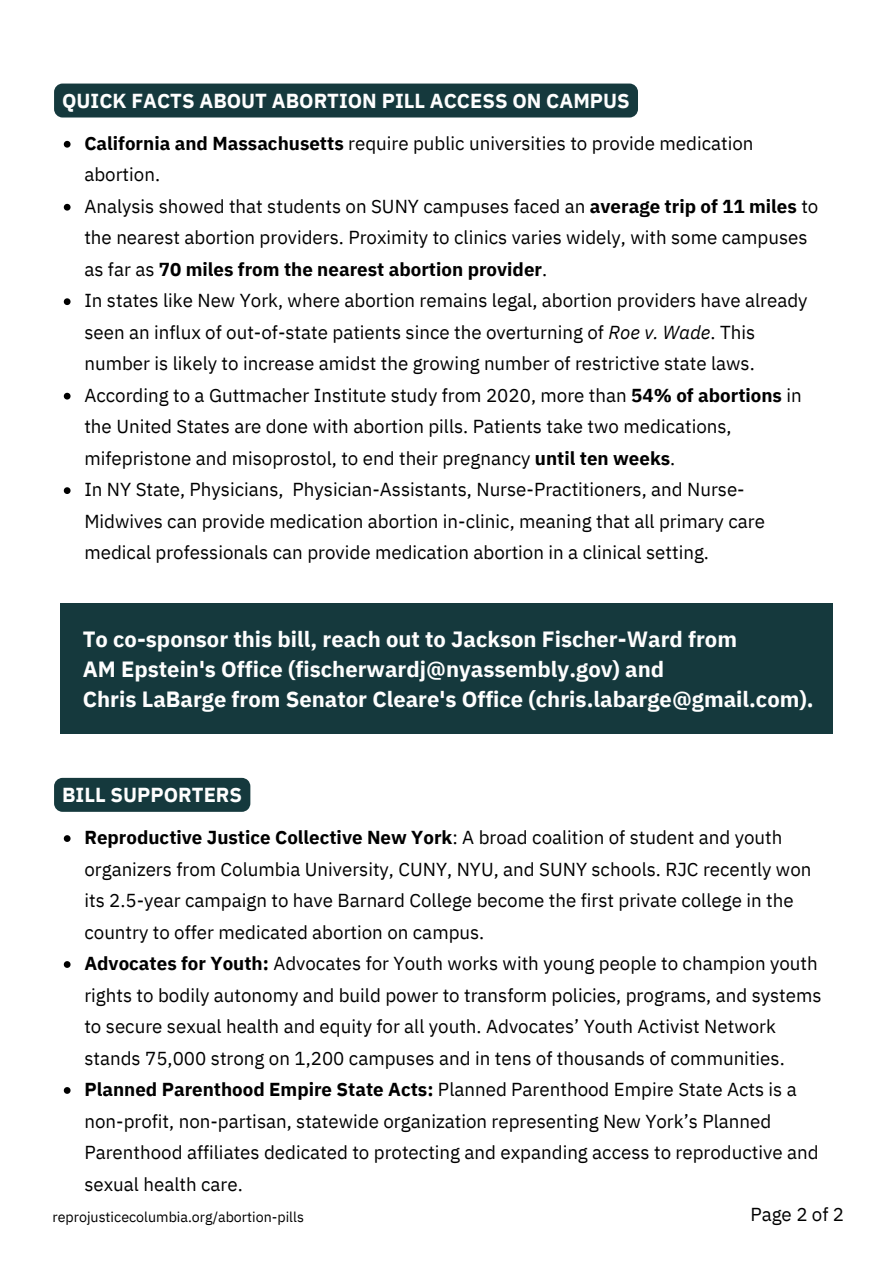
<style>
.page{position:relative;width:893px;height:1264px;background:#fff}
.page>*{position:absolute;margin:0;border:0;box-sizing:border-box;transform-origin:0 0}
.t1{font:700 22.05px/29.8px "IBM Plex Sans";color:#fefefe}
.t2{font:700 20.25px "IBM Plex Sans";color:#fefefe}
.t3{font:18.75px/31.5px "IBM Plex Sans";color:#000}
.t4{font:14.25px "IBM Plex Sans";color:#000}
.s1{font-weight:700}
.s2{font-style:italic}
</style>
<div class="page">
<div style="left:60px;top:603px;width:772px;height:131px;background:#15393d"></div>
<svg style="left:64px;top:141px;width:7px;height:7px"></svg>
<svg style="left:64px;top:204px;width:7px;height:7px"></svg>
<svg style="left:64px;top:298px;width:7px;height:7px"></svg>
<svg style="left:64px;top:393px;width:7px;height:6px"></svg>
<svg style="left:64px;top:487px;width:7px;height:7px"></svg>
<div style="left:54px;top:84px;width:584px;height:33px;background:#15393d;border-radius:8px"></div>
<svg style="left:64px;top:835px;width:7px;height:7px"></svg>
<svg style="left:64px;top:961px;width:7px;height:6px"></svg>
<svg style="left:64px;top:1087px;width:7px;height:6px"></svg>
<div style="left:54px;top:777px;width:196px;height:34px;background:#15393d"></div>
<p class="t2" style="left:62px;top:87px;width:569px">QUICK FACTS ABOUT ABORTION PILL ACCESS ON CAMPUS</p>
<p class="t3" style="left:84px;top:127px;width:735px"><span class="s1">California and Massachusetts</span> require public universities to provide medication abortion.<br>Analysis showed that students on SUNY campuses faced an <span class="s1">average trip of 11 miles</span> to the nearest abortion providers. Proximity to clinics varies widely, with some campuses as far as <span class="s1">70 miles from the nearest abortion provider</span>.<br>In states like New York, where abortion remains legal, abortion providers have already seen an influx of out-of-state patients since the overturning of <span class="s2">Roe v. Wade</span>. This number is likely to increase amidst the growing number of restrictive state laws.<br>According to a Guttmacher Institute study from 2020, more than <span class="s1">54% of abortions</span> in the United States are done with abortion pills. Patients take two medications, mifepristone and misoprostol, to end their pregnancy <span class="s1">until ten weeks</span>.<br>In NY State, Physicians, Physician-Assistants, Nurse-Practitioners, and Nurse-Midwives can provide medication abortion in-clinic, meaning that all primary care medical professionals can provide medication abortion in a clinical setting.</p>
<p class="t1" style="left:83px;top:623px;width:732px">To co-sponsor this bill, reach out to Jackson Fischer-Ward from<br>AM Epstein's Office (fischerwardj@nyassembly.gov) and<br>Chris LaBarge from Senator Cleare's Office (chris.labarge@gmail.com).</p>
<p class="t2" style="left:62px;top:781px;width:181px">BILL SUPPORTERS</p>
<p class="t3" style="left:84px;top:821px;width:738px"><span class="s1">Reproductive Justice Collective New York</span>: A broad coalition of student and youth organizers from Columbia University, CUNY, NYU, and SUNY schools. RJC recently won its 2.5-year campaign to have Barnard College become the first private college in the country to offer medicated abortion on campus.<br><span class="s1">Advocates for Youth:</span> Advocates for Youth works with young people to champion youth rights to bodily autonomy and build power to transform policies, programs, and systems to secure sexual health and equity for all youth. Advocates’ Youth Activist Network stands 75,000 strong on 1,200 campuses and in tens of thousands of communities.<br><span class="s1">Planned Parenthood Empire State Acts:</span> Planned Parenthood Empire State Acts is a non-profit, non-partisan, statewide organization representing New York’s Planned Parenthood affiliates dedicated to protecting and expanding access to reproductive and sexual health care.</p>
<p class="t4" style="left:53px;top:1207px;width:253px">reprojusticecolumbia.org/abortion-pills</p>
<p class="t3" style="left:750px;top:1198px;width:95px">Page 2 of 2</p>
</div>
